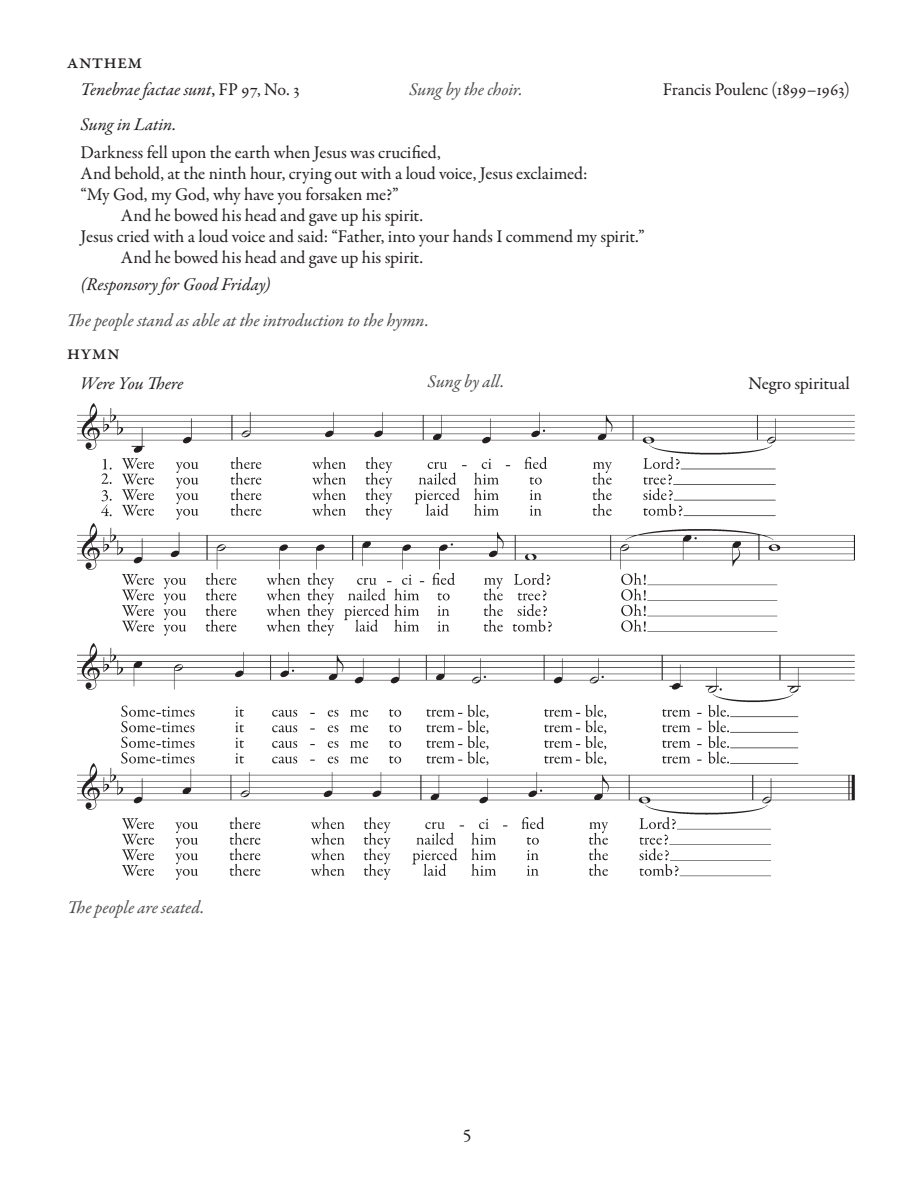
<style>
.page{position:relative;width:918px;height:1188px;background:#fff}
.page>*{position:absolute;margin:0;border:0;box-sizing:border-box;transform-origin:0 0}
.text_block{font:500 21px "Garamond Premr Pro";letter-spacing:.01em;color:#231f20}
.text_block-2{font:18px "Garamond Premr Pro";letter-spacing:-.015em;color:#231f20}
.text_block-3{font:italic 18px "Garamond Premr Pro";letter-spacing:-.01em;color:#4b4c4d}
.text_block-4{font:italic 18px "Garamond Premr Pro";letter-spacing:-.005em;color:#231f20}
._1_ANNOTATIONS{font:italic 18px "Garamond Premr Pro";letter-spacing:-.01em;color:#4b4c4d}
.text_block-5{font:italic 18px "Garamond Premr Pro";letter-spacing:-.025em;color:#231f20}
.s1{font-weight:500;font-style:normal}
.s2{font-style:normal}
</style>
<div class="page">
<img style="left:77px;top:404px;width:777px;height:475px">
<p class="text_block" style="left:67px;top:48px;width:77px">anthem</p>
<p class="text_block-4" style="left:80px;top:78px;width:221px">Tenebrae factae sunt<span class="s1">,</span> <span class="s2">FP 97, No. 3</span></p>
<p class="text_block-3" style="left:409px;top:78px;width:115px">Sung by the choir.</p>
<p class="text_block-2" style="left:663px;top:79px;width:189px">Francis Poulenc (1899–1963)</p>
<p class="text_block-4" style="left:80px;top:113px;width:98px">Sung in Latin.</p>
<p class="text_block-2" style="left:80px;top:141px;width:362px">Darkness fell upon the earth when Jesus was crucified,</p>
<p class="text_block-2" style="left:80px;top:162px;width:509px">And behold, at the ninth hour, crying out with a loud voice, Jesus exclaimed:</p>
<p class="text_block-2" style="left:80px;top:183px;width:320px">“My God, my God, why have you forsaken me?”</p>
<p class="text_block-2" style="left:121px;top:204px;width:304px">And he bowed his head and gave up his spirit.</p>
<p class="text_block-2" style="left:80px;top:225px;width:566px">Jesus cried with a loud voice and said: “Father, into your hands I commend my spirit.”</p>
<p class="text_block-2" style="left:121px;top:246px;width:304px">And he bowed his head and gave up his spirit.</p>
<p class="text_block-4" style="left:80px;top:273px;width:192px">(Responsory for Good Friday)</p>
<p class="text_block-3" style="left:67px;top:309px;width:364px">The people stand as able at the introduction to the hymn.</p>
<p class="text_block" style="left:67px;top:340px;width:54px">hymn</p>
<p class="text_block-5" style="left:80px;top:372px;width:104px">Were You There</p>
<p class="text_block-3" style="left:428px;top:370px;width:78px">Sung by all.</p>
<p class="text_block-2" style="left:748px;top:372px;width:103px">Negro spiritual</p>
<p class="_1_ANNOTATIONS" style="left:68px;top:896px;width:139px">The people are seated.</p>
<p class="text_block-2" style="left:463px;top:1124px;width:10px">5</p>
</div>
